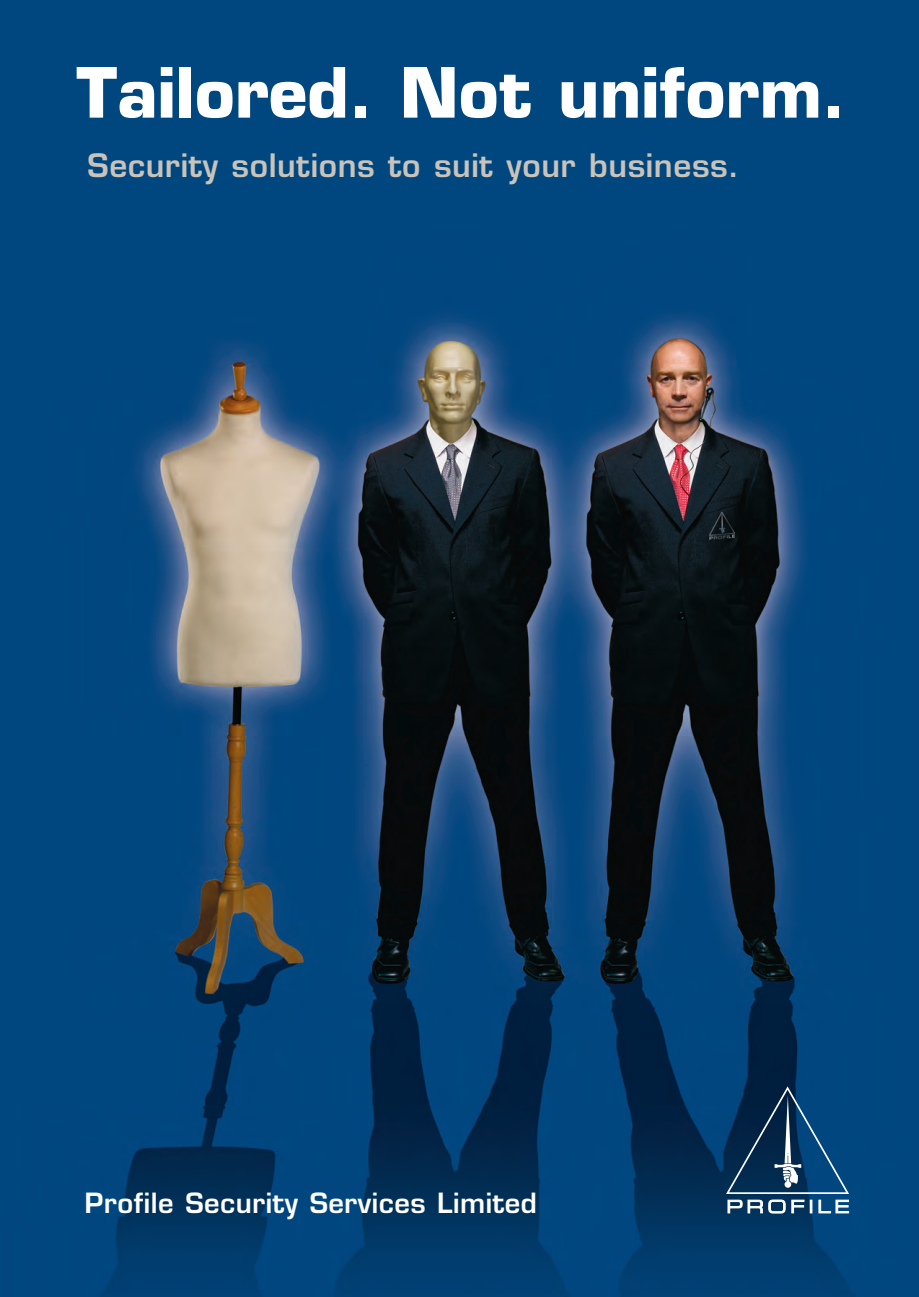
<style>
.page{position:relative;width:919px;height:1297px;background:#fff}
.page>*{position:absolute;margin:0;border:0;box-sizing:border-box;transform-origin:0 0}
.t1{font:700 67.5px "Eurostile";color:#fff}
.t2{font:600 31.5px "Eurostile";letter-spacing:.02em;color:#c9c3ba}
.t3{font:600 27.15px "Eurostile";letter-spacing:.02em;color:#fff}
</style>
<div class="page">
<img style="left:0;top:0;width:918px;height:1297px">
<svg style="left:726px;top:1086px;width:123px;height:128px;background:#1d4a72"></svg>
<p class="t1" style="left:77px;top:51px;width:771px">Tailored. Not uniform.</p>
<p class="t2" style="left:87px;top:145px;width:653px">Security solutions to suit your business.</p>
<p class="t3" style="left:85px;top:1186px;width:453px">Profile Security Services Limited</p>
</div>
